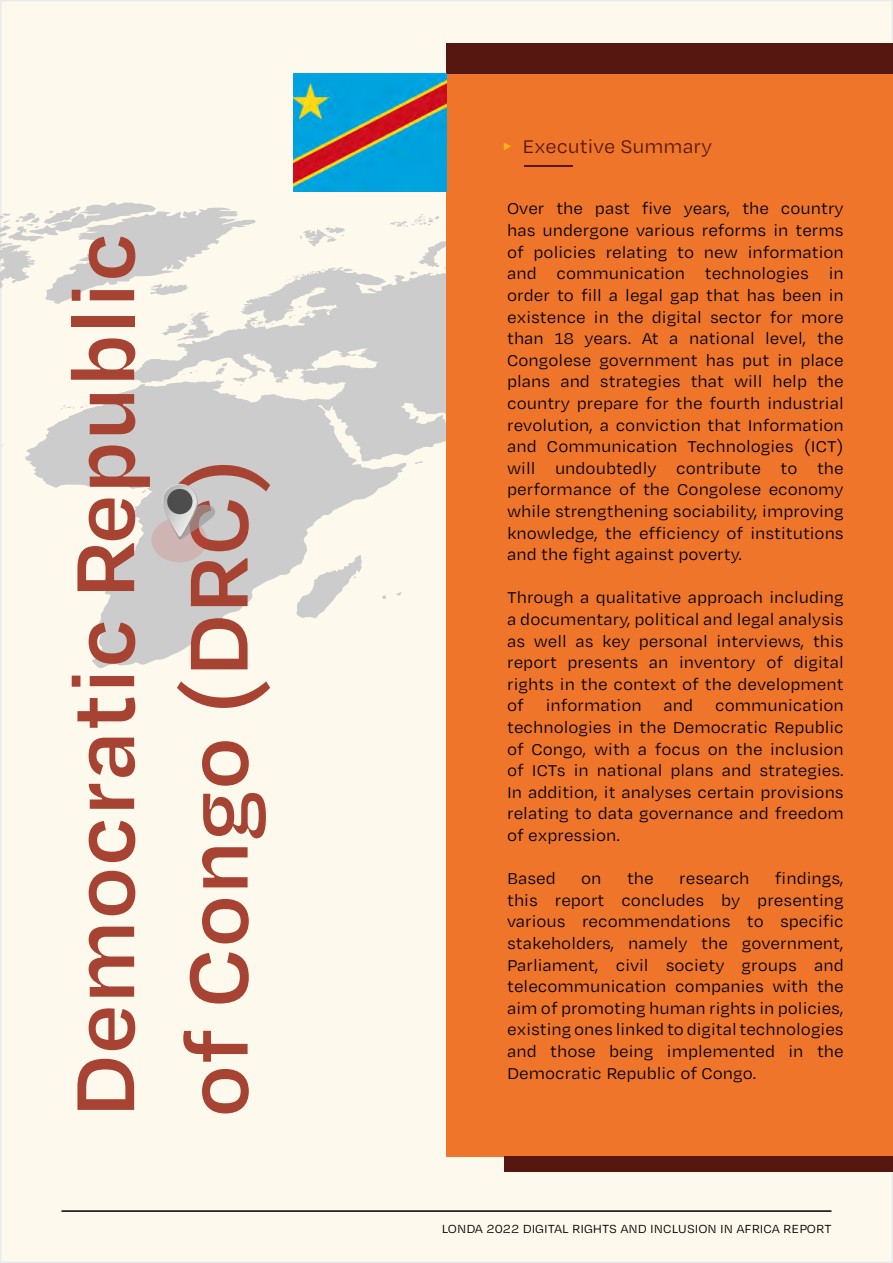
<style>
.page{position:relative;width:893px;height:1263px;background:#fff}
.page>*{position:absolute;margin:0;border:0;box-sizing:border-box;transform-origin:0 0}
.t1{font:600 94.5px/113.4px "Degular Text";color:#a74332}
.t2{font:21px "Degular Text";color:#571812}
.t3{font:18px/21.6px "Degular Text";color:#000;text-align:justify}
.t4{font:13.5px "Degular Text";color:#000}
</style>
<div class="page">
<div style="left:1px;top:1px;width:891px;height:1261px;background:#fef9ed"></div>
<hr style="left:62px;top:1210px;width:769px;height:2px;background:#000">
<svg style="left:0;top:202px;width:446px;height:654px"></svg>
<div style="left:446px;top:43px;width:447px;height:1113px;background:#ee7529"></div>
<div style="left:446px;top:43px;width:447px;height:30px;background:#571711"></div>
<div style="left:504px;top:1156px;width:389px;height:15px;background:#571711"></div>
<hr style="left:524px;top:165px;width:49px;height:1px;background:#571711">
<svg style="left:504px;top:143px;width:7px;height:7px"></svg>
<img style="left:294px;top:73px;width:152px;height:119px">
<div style="left:151px;top:518px;width:56px;height:44px;background:#ceb5b4;border-radius:50%"></div>
<svg style="left:162px;top:484px;width:36px;height:55px"></svg>
<svg style="left:164px;top:485px;width:52px;height:55px"></svg>
<div style="left:167px;top:489px;width:25px;height:25px;background:#4d4d4d;border-radius:50%"></div>
<h1 class="t1" style="left:43px;top:1118px;width:887px;rotate:-90deg">Democratic Republic of Congo (DRC)</h1>
<p class="t2" style="left:522px;top:133px;width:191px">Executive Summary</p>
<p class="t3" style="left:507px;top:197px;width:338px">Over the past five years, the country has undergone various reforms in terms of policies relating to new information and communication technologies in order to fill a legal gap that has been in existence in the digital sector for more than 18 years. At a national level, the Congolese government has put in place plans and strategies that will help the country prepare for the fourth industrial revolution, a conviction that Information and Communication Technologies (ICT) will undoubtedly contribute to the performance of the Congolese economy while strengthening sociability, improving knowledge, the efficiency of institutions and the fight against poverty.</p>
<p class="t3" style="left:507px;top:586px;width:338px">Through a qualitative approach including a documentary, political and legal analysis as well as key personal interviews, this report presents an inventory of digital rights in the context of the development of information and communication technologies in the Democratic Republic of Congo, with a focus on the inclusion of ICTs in national plans and strategies.<br>In addition, it analyses certain provisions relating to data governance and freedom of expression.</p>
<p class="t3" style="left:507px;top:867px;width:50px">Based</p>
<p class="t3" style="left:581px;top:867px;width:22px">on</p>
<p class="t3" style="left:627px;top:867px;width:28px">the</p>
<p class="t3" style="left:679px;top:867px;width:72px">research</p>
<p class="t3" style="left:507px;top:867px;width:338px;text-indent:268px">findings, this report concludes by presenting various recommendations to specific stakeholders, namely the government, Parliament, civil society groups and telecommunication companies with the aim of promoting human rights in policies, existing ones linked to digital technologies and those being implemented in the Democratic Republic of Congo.</p>
<p class="t4" style="left:442px;top:1220px;width:391px">LONDA 2022 DIGITAL RIGHTS AND INCLUSION IN AFRICA REPORT</p>
</div>
